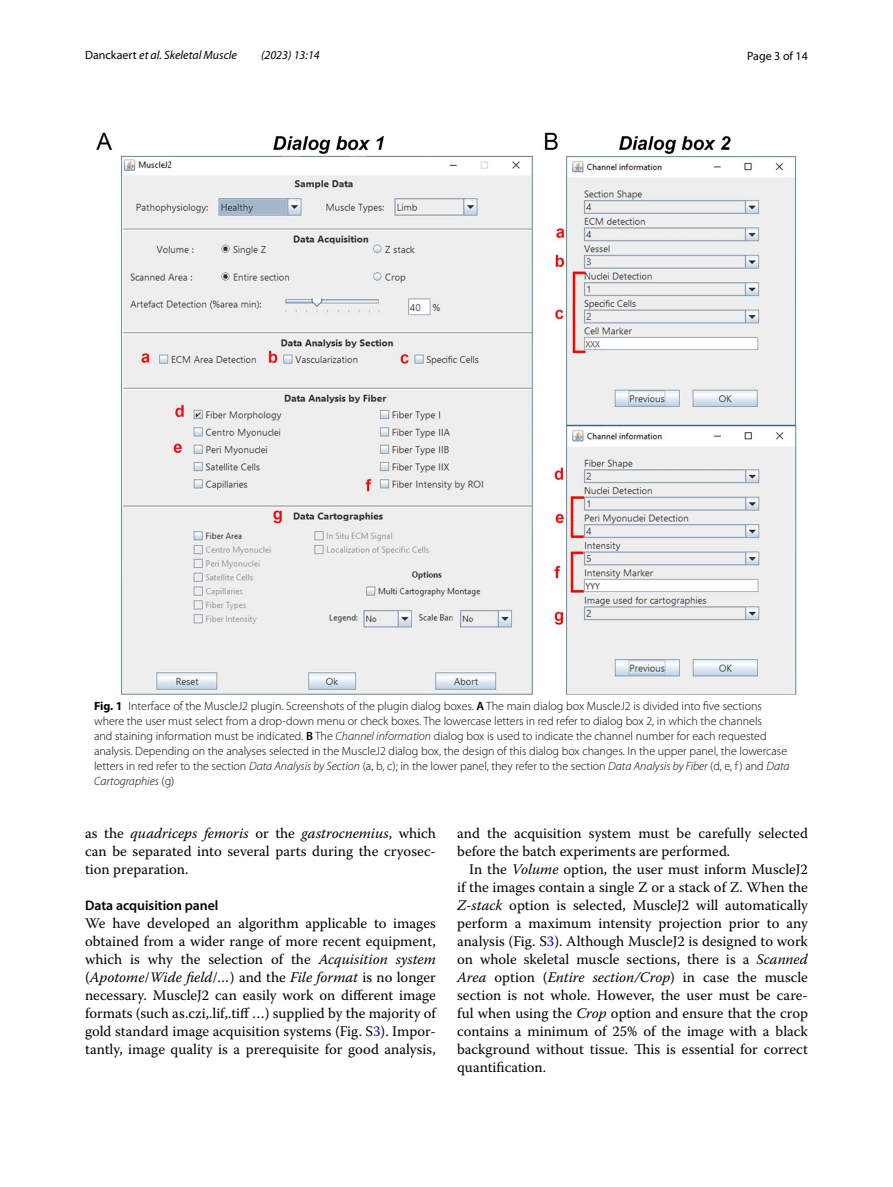
<style>
.page{position:relative;width:893px;height:1187px;background:#fff}
.page>*{position:absolute;margin:0;border:0;box-sizing:border-box;transform-origin:0 0}
.t1{font:14.7px/18px "Warnock Pro";color:#000;text-align:justify}
.t2{font:600 13.8px "Myriad Pro";color:#000}
.t3{font:300 12px/15px "Myriad Pro";color:#000}
.t4{font:italic 12px "Myriad Pro";color:#000}
.t5{font:12px "Myriad Pro";color:#000}
.s1{font-style:normal}
.s2{font-weight:700}
.s3{font-weight:600}
.s4{font-style:italic}
.s5{color:#00f}
</style>
<div class="page">
<img style="left:96px;top:133px;width:701px;height:561px">
<p class="t4" style="left:85px;top:48px;width:153px"><span class="s1">Danckaert</span> et al. Skeletal Muscle</p>
<p class="t4" style="left:261px;top:48px;width:60px">(2023) 13:14</p>
<p class="t5" style="left:747px;top:48px;width:62px">Page 3 of 14</p>
<p class="t3" style="left:94px;top:698px;width:697px"><span class="s2">Fig. 1</span> Interface of the MuscleJ2 plugin. Screenshots of the plugin dialog boxes. <span class="s3">A</span> The main dialog box MuscleJ2 is divided into five sections where the user must select from a drop-down menu or check boxes. The lowercase letters in red refer to dialog box 2, in which the channels<br>and staining information must be indicated. <span class="s3">B</span> The <span class="s4">Channel information</span> dialog box is used to indicate the channel number for each requested analysis. Depending on the analyses selected in the MuscleJ2 dialog box, the design of this dialog box changes. In the upper panel, the lowercase letters in red refer to the section <span class="s4">Data Analysis by Section</span> (a, b, c); in the lower panel, they refer to the section <span class="s4">Data Analysis by Fiber</span> (d, e, f ) and <span class="s4">Data Cartographies</span> (g)</p>
<p class="t1" style="left:85px;top:823px;width:352px">as the <span class="s4">quadriceps femoris</span> or the <span class="s4">gastrocnemius</span>, which can be separated into several parts during the cryosec&shy;tion preparation.</p>
<p class="t2" style="left:85px;top:896px;width:135px">Data acquisition panel</p>
<p class="t1" style="left:85px;top:913px;width:352px">We have developed an algorithm applicable to images obtained from a wider range of more recent equipment, which is why the selection of the <span class="s4">Acquisition system </span>(<span class="s4">Apotome</span>/<span class="s4">Wide field</span>/<span class="s4">…</span>) and the <span class="s4">File format</span> is no longer necessary. MuscleJ2 can easily work on different image formats (such as.czi,.lif,.tiff …) supplied by the majority of gold standard image acquisition systems (Fig. S<span class="s5">3</span>). Impor&shy;tantly, image quality is a prerequisite for good analysis,</p>
<p class="t1" style="left:457px;top:823px;width:352px">and the acquisition system must be carefully selected before the batch experiments are performed.</p>
<p class="t1" style="left:457px;top:859px;width:352px;text-indent:12px">In the <span class="s4">Volume</span> option, the user must inform MuscleJ2 if the images contain a single Z or a stack of Z. When the <span class="s4">Z-stack</span> option is selected, MuscleJ2 will automatically perform a maximum intensity projection prior to any analysis (Fig. S<span class="s5">3</span>). Although MuscleJ2 is designed to work on whole skeletal muscle sections, there is a <span class="s4">Scanned Area</span> option (<span class="s4">Entire section/Crop</span>) in case the muscle section is not whole. However, the user must be care&shy;ful when using the <span class="s4">Crop</span> option and ensure that the crop contains a minimum of 25% of the image with a black background without tissue. This is essential for correct quantification.</p>
</div>
